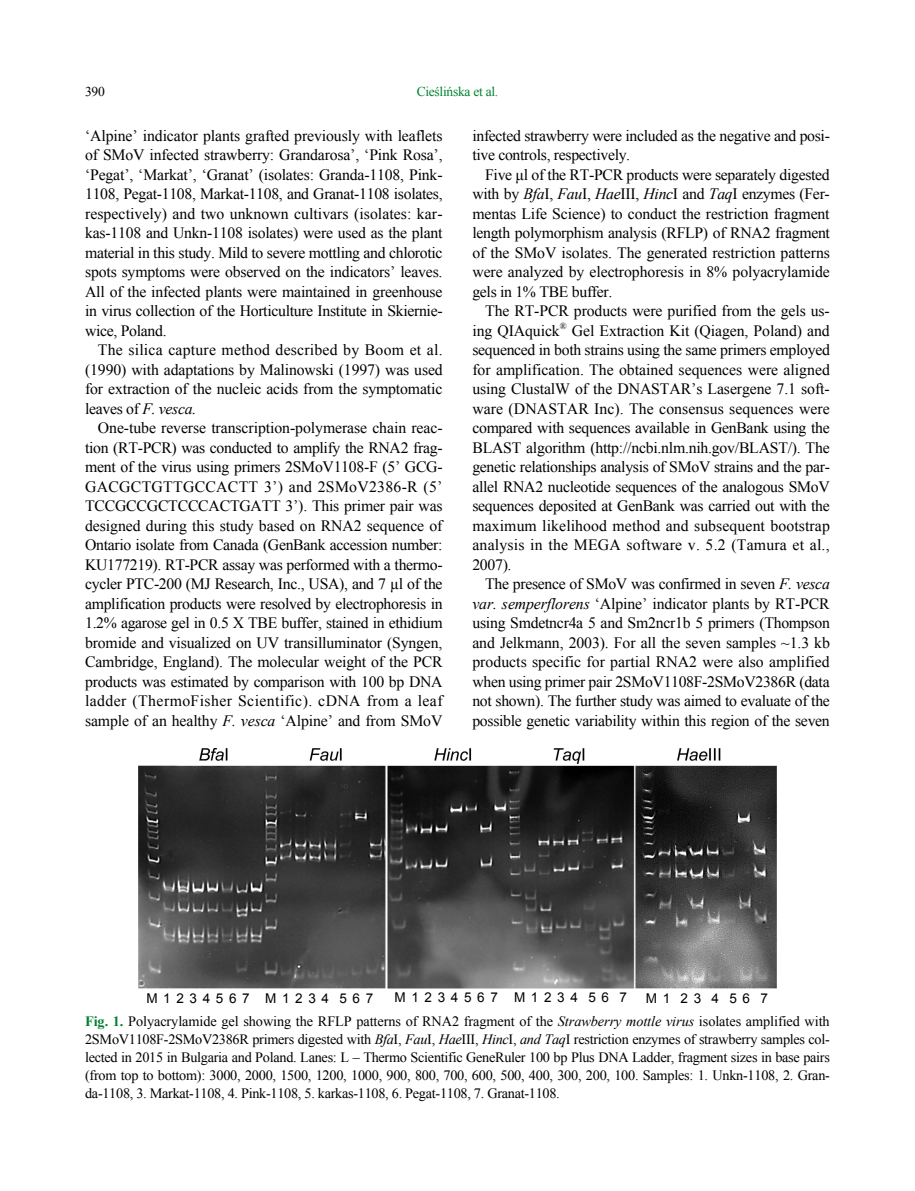
<style>
.page{position:relative;width:915px;height:1191px;background:#fff}
.page>*{position:absolute;margin:0;border:0;box-sizing:border-box;transform-origin:0 0}
.t1{font:15.75px/19.5px "Times New Roman";letter-spacing:-.02em;color:#000;text-align:justify}
.t2{font:14.25px/18px "Times New Roman";letter-spacing:-.02em;color:#000;text-align:justify}
.t3{font:13.5px "Arial";color:#000}
.t4{font:13.5px "Times New Roman";letter-spacing:-.02em;color:#008130}
.t5{font:13.5px "Times New Roman";color:#000}
.s1{font-style:italic}
.s2{font-weight:700;color:#008130}
</style>
<div class="page">
<img style="left:138px;top:748px;width:638px;height:241px">
<p class="t5" style="left:85px;top:83px;width:21px">390</p>
<p class="t4" style="left:416px;top:83px;width:83px">Cieślińska et al.</p>
<p class="t1" style="left:85px;top:125px;width:359px">‘Alpine’ indicator plants grafted previously with leaflets of SMoV infected strawberry: Grandarosa’, ‘Pink Rosa’, ‘Pegat’, ‘Markat’, ‘Granat’ (isolates: Granda-1108, Pink-1108, Pegat-1108, Markat-1108, and Granat-1108 isolates, respectively) and two unknown cultivars (isolates: kar&shy;kas-1108 and Unkn-1108 isolates) were used as the plant material in this study. Mild to severe mottling and chlorotic spots symptoms were observed on the indicators’ leaves.<br>All of the infected plants were maintained in greenhouse in virus collection of the Horticulture Institute in Skiernie&shy;wice, Poland.</p>
<p class="t1" style="left:85px;top:340px;width:359px;text-indent:13px">The silica capture method described by Boom et al. (1990) with adaptations by Malinowski (1997) was used for extraction of the nucleic acids from the symptomatic leaves of <span class="s1">F. vesca.</span></p>
<p class="t1" style="left:85px;top:418px;width:359px;text-indent:13px">One-tube reverse transcription-polymerase chain reac&shy;tion (RT-PCR) was conducted to amplify the RNA2 frag&shy;ment of the virus using primers 2SMoV1108-F (5’ GCG-GACGCTGTTGCCACTT 3’) and 2SMoV2386-R (5’ TCCGCCGCTCCCACTGATT 3’). This primer pair was designed during this study based on RNA2 sequence of Ontario isolate from Canada (GenBank accession number:<br>KU177219). RT-PCR assay was performed with a thermo&shy;cycler PTC-200 (MJ Research, Inc., USA), and 7 µl of the amplification products were resolved by electrophoresis in 1.2% agarose gel in 0.5 X TBE buffer, stained in ethidium bromide and visualized on UV transilluminator (Syngen, Cambridge, England). The molecular weight of the PCR products was estimated by comparison with 100 bp DNA ladder (ThermoFisher Scientific). cDNA from a leaf sample of an healthy <span class="s1">F. vesca</span> ‘Alpine’ and from SMoV</p>
<p class="t1" style="left:472px;top:125px;width:359px">infected strawberry were included as the negative and posi&shy;tive controls, respectively.</p>
<p class="t1" style="left:472px;top:164px;width:359px;text-indent:13px">Five μl of the RT-PCR products were separately digested with by <span class="s1">Bfa</span>I, <span class="s1">Fau</span>I, <span class="s1">Hae</span>III, <span class="s1">Hinc</span>I and <span class="s1">Taq</span>I enzymes (Fer&shy;mentas Life Science) to conduct the restriction fragment length polymorphism analysis (RFLP) of RNA2 fragment of the SMoV isolates. The generated restriction patterns were analyzed by electrophoresis in 8% polyacrylamide gels in 1% TBE buffer.</p>
<p class="t1" style="left:472px;top:301px;width:359px;text-indent:13px">The RT-PCR products were purified from the gels us&shy;ing QIAquick<sup>®</sup> Gel Extraction Kit (Qiagen, Poland) and sequenced in both strains using the same primers employed for amplification. The obtained sequences were aligned using ClustalW of the DNASTAR’s Lasergene 7.1 soft&shy;ware (DNASTAR Inc). The consensus sequences were compared with sequences available in GenBank using the BLAST algorithm (http://ncbi.nlm.nih.gov/BLAST/). The genetic relationships analysis of SMoV strains and the par&shy;allel RNA2 nucleotide sequences of the analogous SMoV sequences deposited at GenBank was carried out with the maximum likelihood method and subsequent bootstrap analysis in the MEGA software v. 5.2 (Tamura et al., 2007).</p>
<p class="t1" style="left:472px;top:574px;width:359px;text-indent:13px">The presence of SMoV was confirmed in seven <span class="s1">F. vesca var. semperflorens</span> ‘Alpine’ indicator plants by RT-PCR using Smdetncr4a 5 and Sm2ncr1b 5 primers (Thompson and Jelkmann, 2003). For all the seven samples ~1.3 kb products specific for partial RNA2 were also amplified when using primer pair 2SMoV1108F-2SMoV2386R (data not shown). The further study was aimed to evaluate of the possible genetic variability within this region of the seven</p>
<p class="t3" style="left:146px;top:989px;width:228px">M 1 2 3 4 5 6 7 M 1 2 3 4 5 6 7</p>
<p class="t3" style="left:394px;top:988px;width:234px">M 1 2 3 4 5 6 7 M 1 2 3 4 5 6 7</p>
<p class="t3" style="left:645px;top:989px;width:124px">M 1 2 3 4 5 6 7</p>
<p class="t2" style="left:85px;top:1012px;width:746px"><span class="s2">Fig. 1.</span> Polyacrylamide gel showing the RFLP patterns of RNA2 fragment of the <span class="s1">Strawberry mottle virus</span> isolates amplified with 2SMoV1108F-2SMoV2386R primers digested with <span class="s1">Bfa</span>I, <span class="s1">Fau</span>I, <span class="s1">Hae</span>III, <span class="s1">Hinc</span>I, <span class="s1">and Taq</span>I restriction enzymes of strawberry samples col&shy;lected in 2015 in Bulgaria and Poland. Lanes: L – Thermo Scientific GeneRuler 100 bp Plus DNA Ladder, fragment sizes in base pairs (from top to bottom): 3000, 2000, 1500, 1200, 1000, 900, 800, 700, 600, 500, 400, 300, 200, 100. Samples: 1. Unkn-1108, 2. Gran&shy;da-1108, 3. Markat-1108, 4. Pink-1108, 5. karkas-1108, 6. Pegat-1108, 7. Granat-1108.</p>
</div>
